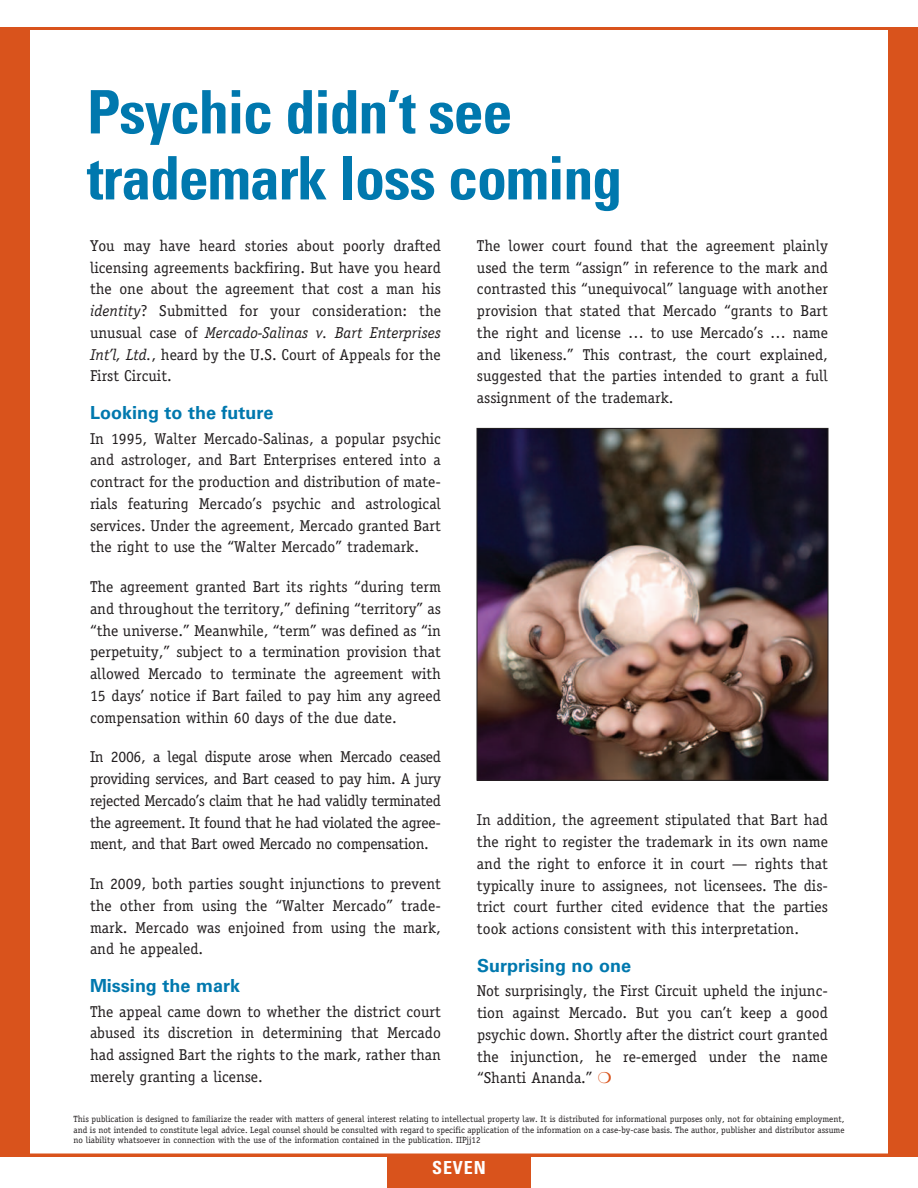
<style>
.page{position:relative;width:918px;height:1188px;background:#fff}
.page>*{position:absolute;margin:0;border:0;box-sizing:border-box;transform-origin:0 0}
.t1{font:700 condensed 60px/66px "Univers LT Std";letter-spacing:-.02em;color:#0078ae}
.t2{font:700 18px "Univers LT Std";color:#0078ae}
.t3{font:700 condensed 18px "Univers LT Std";letter-spacing:.05em;color:#fff}
.t4{font:15.75px/21.8px "Officina Serif Std";color:#231f20;text-align:justify}
.t5{font:9px/10.5px "Officina Serif Std";color:#231f20;text-align:justify}
.s1{font-style:italic}
</style>
<div class="page">
<div style="left:0;top:27px;width:918px;height:1129px;background:#d9531c"></div>
<div style="left:27px;top:27px;width:864px;height:1129px;background:#fff;border:3px solid #d9531c"></div>
<div style="left:387px;top:1156px;width:144px;height:32px;background:#d9531c"></div>
<img style="left:479px;top:430px;width:347px;height:349px">
<div style="left:477px;top:428px;width:351px;height:353px;border:1px solid #231f20"></div>
<h1 class="t1" style="left:87px;top:79px;width:537px">Psychic didn’t see trademark loss coming</h1>
<p class="t4" style="left:90px;top:235px;width:353px">You may have heard stories about poorly drafted licensing agreements backfiring. But have you heard the one about the agreement that cost a man his <span class="s1">identity</span>? Submitted for your consideration: the unusual case of <span class="s1">Mercado-Salinas v. Bart Enterprises Int’l, Ltd.</span>, heard by the U.S. Court of Appeals for the First Circuit.</p>
<p class="t2" style="left:90px;top:402px;width:185px">Looking to the future</p>
<p class="t4" style="left:90px;top:427px;width:353px">In 1995, Walter Mercado-Salinas, a popular psychic and astrologer, and Bart Enterprises entered into a contract for the production and distribution of mate&shy;rials featuring Mercado’s psychic and astrological services. Under the agreement, Mercado granted Bart the right to use the “Walter Mercado” trademark.</p>
<p class="t4" style="left:90px;top:576px;width:353px">The agreement granted Bart its rights “during term and throughout the territory,” defining “territory” as “the universe.” Meanwhile, “term” was defined as “in perpetuity,” subject to a termination provision that allowed Mercado to terminate the agreement with 15 days’ notice if Bart failed to pay him any agreed compensation within 60 days of the due date.</p>
<p class="t4" style="left:90px;top:746px;width:353px">In 2006, a legal dispute arose when Mercado ceased providing services, and Bart ceased to pay him. A jury rejected Mercado’s claim that he had validly terminated the agreement. It found that he had violated the agree&shy;ment, and that Bart owed Mercado no compensation.</p>
<p class="t4" style="left:90px;top:873px;width:352px">In 2009, both parties sought injunctions to prevent the other from using the “Walter Mercado” trade&shy;mark. Mercado was enjoined from using the mark, and he appealed.</p>
<p class="t2" style="left:90px;top:975px;width:152px">Missing the mark</p>
<p class="t4" style="left:90px;top:1000px;width:352px">The appeal came down to whether the district court abused its discretion in determining that Mercado had assigned Bart the rights to the mark, rather than merely granting a license.</p>
<p class="t4" style="left:477px;top:235px;width:353px">The lower court found that the agreement plainly used the term “assign” in reference to the mark and contrasted this “unequivocal” language with another provision that stated that Mercado “grants to Bart the right and license … to use Mercado’s … name and likeness.” This contrast, the court explained, suggested that the parties intended to grant a full assignment of the trademark.</p>
<p class="t4" style="left:477px;top:809px;width:353px">In addition, the agreement stipulated that Bart had the right to register the trademark in its own name and the right to enforce it in court — rights that typically inure to assignees, not licensees. The dis&shy;trict court further cited evidence that the parties took actions consistent with this interpretation.</p>
<p class="t2" style="left:477px;top:955px;width:156px">Surprising no one</p>
<p class="t4" style="left:477px;top:980px;width:352px">Not surprisingly, the First Circuit upheld the injunc&shy;tion against Mercado. But you can’t keep a good psychic down. Shortly after the district court granted the injunction, he re-emerged under the name “Shanti Ananda.”</p>
<p class="t5" style="left:74px;top:1114px;width:773px">This publication is designed to familiarize the reader with matters of general interest relating to intellectual property law. It is distributed for informational purposes only, not for obtaining employment, and is not intended to constitute legal advice. Legal counsel should be consulted with regard to specific application of the information on a case-by-case basis. The author, publisher and distributor assume no liability whatsoever in connection with the use of the information contained in the publication. IIPjj12</p>
<p class="t3" style="left:432px;top:1157px;width:55px">SEVEN</p>
</div>
